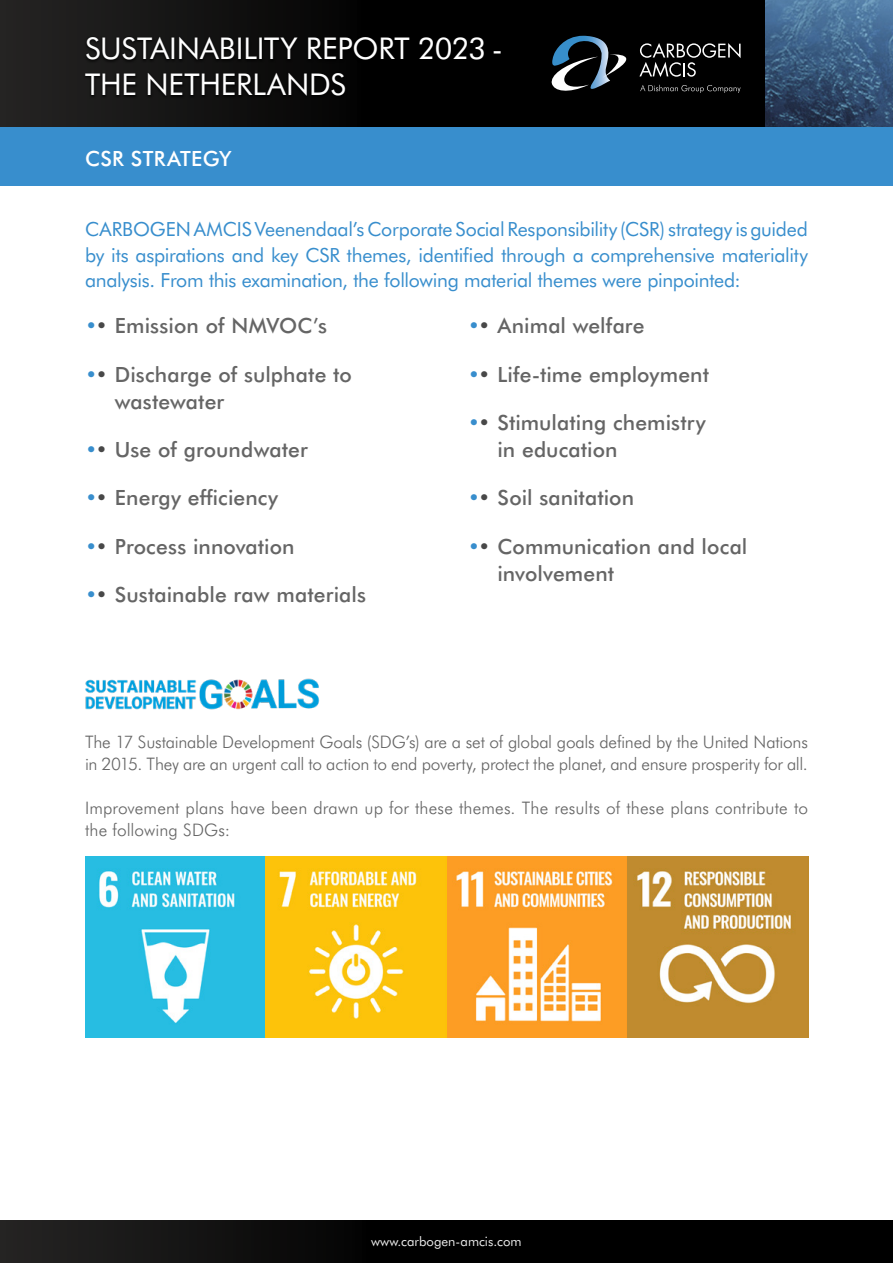
<style>
.page{position:relative;width:893px;height:1263px;background:#fff}
.page>*{position:absolute;margin:0;border:0;box-sizing:border-box;transform-origin:0 0}
.t1{font:30px/36px "Futura BT";letter-spacing:-.005em;color:#fff}
.t2{font:500 21px/27px "Futura BT";letter-spacing:.005em;color:#656565}
.t3{font:500 21px "Futura BT";letter-spacing:.015em;color:#fff}
.t4{font:19.5px/25.5px "Futura BT";letter-spacing:-.015em;color:#388ecd;text-align:justify}
.t5{font:300 17.25px/21.8px "Futura BT";letter-spacing:-.01em;color:#656565}
.t6{font:300 17.25px/21.8px "Futura BT";letter-spacing:.01em;color:#656565}
.t7{font:13.05px "Futura BT";color:#ebebeb}
.s1{color:#388ecd}
.s2{color:#484848}
</style>
<div class="page">
<svg style="left:0;top:0;width:765px;height:128px;background:#0b0c0d"></svg>
<img style="left:765px;top:0;width:128px;height:128px">
<svg style="left:549px;top:36px;width:192px;height:62px;background:#23272b"></svg>
<div style="left:0;top:1220px;width:893px;height:43px;background:linear-gradient(to right,#1a1a19,#000)"></div>
<div style="left:0;top:128px;width:893px;height:58px;background:#388ecd"></div>
<div style="left:82px;top:35px;width:421px;height:64px;background:#000;opacity:.7"></div>
<img style="left:85px;top:856px;width:724px;height:181px">
<img style="left:85px;top:678px;width:235px;height:32px">
<h1 class="t1" style="left:85px;top:29px;width:419px">SUSTAINABILITY REPORT 2023 -<br>THE NETHERLANDS</h1>
<p class="t3" style="left:85px;top:143px;width:148px">CSR STRATEGY</p>
<p class="t4" style="left:85px;top:216px;width:724px">CARBOGEN AMCIS Veenendaal’s Corporate Social Responsibility (CSR) strategy is guided by its aspirations and key CSR themes, identified through a comprehensive materiality analysis. From this examination, the following material themes were pinpointed:</p>
<p class="t2" style="left:85px;top:311px;width:244px"><span class="s1">•</span><span class="s2">•</span> Emission of NMVOC’s</p>
<p class="t2" style="left:115px;top:360px;width:239px;text-indent:-30px"><span class="s1">•</span><span class="s2">•</span> Discharge of sulphate to wastewater</p>
<p class="t2" style="left:85px;top:435px;width:224px"><span class="s1">•</span><span class="s2">•</span> Use of groundwater</p>
<p class="t2" style="left:85px;top:483px;width:194px"><span class="s1">•</span><span class="s2">•</span> Energy efficiency</p>
<p class="t2" style="left:85px;top:532px;width:211px"><span class="s1">•</span><span class="s2">•</span> Process innovation</p>
<p class="t2" style="left:85px;top:580px;width:282px"><span class="s1">•</span><span class="s2">•</span> Sustainable raw materials</p>
<p class="t2" style="left:468px;top:311px;width:178px"><span class="s1">•</span><span class="s2">•</span> Animal welfare</p>
<p class="t2" style="left:468px;top:360px;width:243px"><span class="s1">•</span><span class="s2">•</span> Life-time employment</p>
<p class="t2" style="left:497px;top:408px;width:210px;text-indent:-30px"><span class="s1">•</span><span class="s2">•</span> Stimulating chemistry in education</p>
<p class="t2" style="left:468px;top:483px;width:168px"><span class="s1">•</span><span class="s2">•</span> Soil sanitation</p>
<p class="t2" style="left:497px;top:532px;width:251px;text-indent:-30px"><span class="s1">•</span><span class="s2">•</span> Communication and local involvement</p>
<p class="t5" style="left:85px;top:730px;width:724px">The 17 Sustainable Development Goals (SDG’s) are a set of global goals defined by the United Nations in 2015. They are an urgent call to action to end poverty, protect the planet, and ensure prosperity for all.</p>
<p class="t6" style="left:85px;top:796px;width:724px">Improvement plans have been drawn up for these themes. The results of these plans contribute to the following SDGs:</p>
<p class="t7" style="left:371px;top:1233px;width:152px">www.carbogen-amcis.com</p>
</div>
